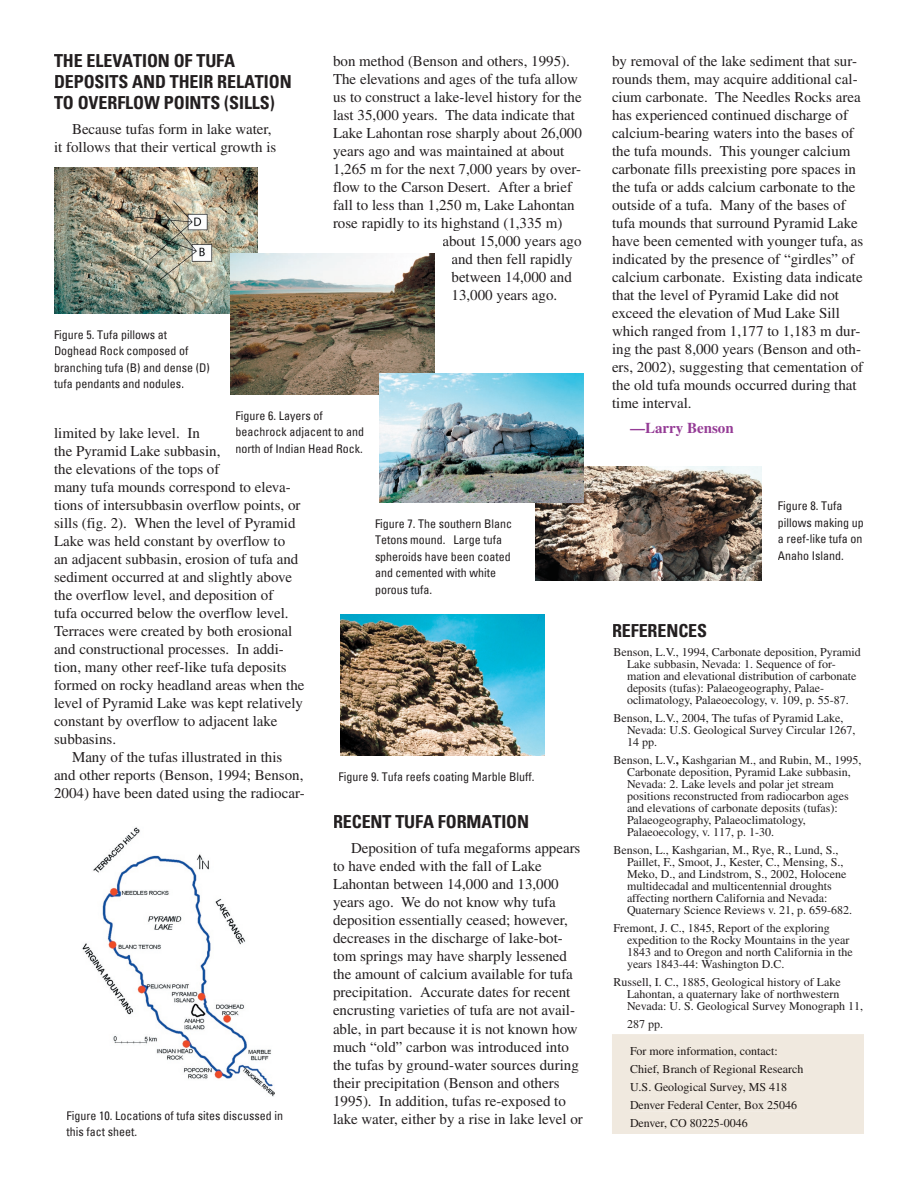
<style>
.page{position:relative;width:918px;height:1188px;background:#fff}
.page>*{position:absolute;margin:0;border:0;box-sizing:border-box;transform-origin:0 0}
.t1{font:700 condensed 18px/21px "Univers";letter-spacing:-.005em;color:#231f20}
.t2{font:15px/18px "Times";color:#231f20}
.t3{font:700 15px "Times";color:#953c96}
.t4{font:12px/12px "Times";color:#231f20}
.t5{font:condensed 12px/16.5px "Univers";color:#231f20}
.t6{font:12px/18px "Times";color:#1e1817}
.s1{font-size:13.5px}
.s2{font-weight:700}
</style>
<div class="page">
<div style="left:612px;top:1034px;width:252px;height:100px;background:#f0e9df"></div>
<div style="left:630px;top:1047px;width:147px;height:10px;background:#f0e9df"></div>
<div style="left:630px;top:1065px;width:173px;height:11px;background:#f0e9df"></div>
<div style="left:630px;top:1083px;width:157px;height:11px;background:#f0e9df"></div>
<div style="left:630px;top:1101px;width:167px;height:10px;background:#f0e9df"></div>
<div style="left:630px;top:1119px;width:117px;height:10px;background:#f0e9df"></div>
<img style="left:82px;top:827px;width:192px;height:269px">
<img style="left:54px;top:168px;width:204px;height:145px">
<img style="left:230px;top:254px;width:204px;height:140px">
<img style="left:536px;top:467px;width:226px;height:113px">
<img style="left:380px;top:374px;width:204px;height:128px">
<img style="left:340px;top:615px;width:204px;height:141px">
<p class="t1" style="left:54px;top:50px;width:239px">THE ELEVATION OF TUFA<br>DEPOSITS AND THEIR RELATION<br>TO OVERFLOW POINTS (SILLS)</p>
<p class="t2" style="left:54px;top:120px;width:224px;text-indent:18px">Because tufas form in lake water, it follows that their vertical growth is</p>
<p class="t5" style="left:54px;top:326px;width:157px">Figure 5. Tufa pillows at<br>Doghead Rock composed of branching tufa (B) and dense (D) tufa pendants and nodules<span class="s1">.</span></p>
<p class="t2" style="left:333px;top:52px;width:239px">bon method (Benson and others, 1995).</p>
<p class="t2" style="left:333px;top:70px;width:246px">The elevations and ages of the tufa allow</p>
<p class="t2" style="left:333px;top:88px;width:250px">us to construct a lake-level history for the</p>
<p class="t2" style="left:333px;top:106px;width:244px">last 35,000 years. The data indicate that</p>
<p class="t2" style="left:333px;top:124px;width:250px">Lake Lahontan rose sharply about 26,000</p>
<p class="t2" style="left:333px;top:142px;width:233px">years ago and was maintained at about</p>
<p class="t2" style="left:333px;top:160px;width:250px">1,265 m for the next 7,000 years by over-</p>
<p class="t2" style="left:333px;top:178px;width:241px">flow to the Carson Desert. After a brief</p>
<p class="t2" style="left:333px;top:196px;width:243px">fall to less than 1,250 m, Lake Lahontan</p>
<p class="t2" style="left:333px;top:214px;width:231px">rose rapidly to its highstand (1,335 m)</p>
<p class="t2" style="left:442px;top:232px;width:141px">about 15,000 years ago</p>
<p class="t2" style="left:452px;top:250px;width:123px">and then fell rapidly</p>
<p class="t2" style="left:452px;top:268px;width:122px">between 14,000 and</p>
<p class="t2" style="left:452px;top:286px;width:107px">13,000 years ago.</p>
<p class="t5" style="left:236px;top:407px;width:130px">Figure 6. Layers of beachrock adjacent to and north of Indian Head Rock.</p>
<p class="t2" style="left:54px;top:424px;width:252px">limited by lake level. In<br>the Pyramid Lake subbasin,<br>the elevations of the tops of<br>many tufa mounds correspond to eleva&shy;tions of intersubbasin overflow points, or sills (fig. 2). When the level of Pyramid Lake was held constant by overflow to<br>an adjacent subbasin, erosion of tufa and sediment occurred at and slightly above the overflow level, and deposition of<br>tufa occurred below the overflow level.<br>Terraces were created by both erosional and constructional processes. In addi&shy;tion, many other reef-like tufa deposits formed on rocky headland areas when the level of Pyramid Lake was kept relatively constant by overflow to adjacent lake subbasins.</p>
<p class="t2" style="left:54px;top:748px;width:252px;text-align:center">Many of the tufas illustrated in this<br>and other reports (Benson, 1994; Benson,<br>2004) have been dated using the radiocar-</p>
<p class="t5" style="left:375px;top:515px;width:139px">Figure 7. The southern Blanc<br>Tetons mound. Large tufa spheroids have been coated and cemented with white porous tufa.</p>
<p class="t5" style="left:338px;top:768px;width:197px">Figure 9. Tufa reefs coating Marble Bluff.</p>
<p class="t5" style="left:67px;top:1107px;width:218px">Figure 10. Locations of tufa sites discussed in this fact sheet.</p>
<p class="t1" style="left:333px;top:811px;width:198px">RECENT TUFA FORMATION</p>
<p class="t2" style="left:333px;top:839px;width:251px;text-indent:18px">Deposition of tufa megaforms appears to have ended with the fall of Lake Lahontan between 14,000 and 13,000 years ago. We do not know why tufa deposition essentially ceased; however, decreases in the discharge of lake-bot&shy;tom springs may have sharply lessened the amount of calcium available for tufa precipitation. Accurate dates for recent encrusting varieties of tufa are not avail&shy;able, in part because it is not known how much “old” carbon was introduced into the tufas by ground-water sources during their precipitation (Benson and others 1995). In addition, tufas re-exposed to lake water, either by a rise in lake level or</p>
<p class="t2" style="left:612px;top:52px;width:253px">by removal of the lake sediment that sur&shy;rounds them, may acquire additional cal&shy;cium carbonate. The Needles Rocks area has experienced continued discharge of calcium-bearing waters into the bases of the tufa mounds. This younger calcium carbonate fills preexisting pore spaces in the tufa or adds calcium carbonate to the outside of a tufa. Many of the bases of tufa mounds that surround Pyramid Lake have been cemented with younger tufa, as indicated by the presence of “girdles” of calcium carbonate. Existing data indicate that the level of Pyramid Lake did not exceed the elevation of Mud Lake Sill which ranged from 1,177 to 1,183 m dur&shy;ing the past 8,000 years (Benson and oth&shy;ers, 2002), suggesting that cementation of the old tufa mounds occurred during that time interval.</p>
<p class="t3" style="left:630px;top:419px;width:105px">—Larry Benson</p>
<p class="t5" style="left:778px;top:497px;width:87px">Figure 8. Tufa pillows making up a reef-like tufa on<br>Anaho Island.</p>
<p class="t1" style="left:612px;top:620px;width:97px">REFERENCES</p>
<p class="t4" style="left:627px;top:646px;width:235px;text-indent:-14px">Benson, L.V., 1994, Carbonate deposition, Pyramid Lake subbasin, Nevada: 1. Sequence of for&shy;mation and elevational distribution of carbonate deposits (tufas): Palaeogeography, Palae&shy;oclimatology, Palaeoecology, v. 109, p. 55-87.</p>
<p class="t4" style="left:627px;top:712px;width:230px;text-indent:-14px">Benson, L.V., 2004, The tufas of Pyramid Lake,<br>Nevada: U.S. Geological Survey Circular 1267,<br>14 pp.</p>
<p class="t4" style="left:627px;top:754px;width:236px;text-indent:-14px">Benson, L.V.<span class="s2">,</span> Kashgarian M., and Rubin, M., 1995, Carbonate deposition, Pyramid Lake subbasin, Nevada: 2. Lake levels and polar jet stream positions reconstructed from radiocarbon ages and elevations of carbonate deposits (tufas):<br>Palaeogeography, Palaeoclimatology, Palaeoecology, v. 117, p. 1-30.</p>
<p class="t4" style="left:627px;top:844px;width:227px;text-indent:-14px">Benson, L., Kashgarian, M., Rye, R., Lund, S., Paillet, F., Smoot, J., Kester, C., Mensing, S., Meko, D., and Lindstrom, S., 2002, Holocene multidecadal and multicentennial droughts affecting northern California and Nevada:<br>Quaternary Science Reviews v. 21, p. 659-682.</p>
<p class="t4" style="left:627px;top:922px;width:227px;text-indent:-14px">Fremont, J. C., 1845, Report of the exploring expedition to the Rocky Mountains in the year 1843 and to Oregon and north California in the years 1843-44: Washington D.C.</p>
<p class="t4" style="left:627px;top:976px;width:238px;text-indent:-14px">Russell, I. C., 1885, Geological history of Lake<br>Lahontan, a quaternary lake of northwestern<br>Nevada: U. S. Geological Survey Monograph 11,</p>
<p class="t4" style="left:627px;top:1018px;width:37px">287 pp.</p>
<p class="t6" style="left:630px;top:1042px;width:175px">For more information, contact:<br>Chief, Branch of Regional Research<br>U.S. Geological Survey, MS 418<br>Denver Federal Center, Box 25046<br>Denver, CO 80225-0046</p>
</div>
